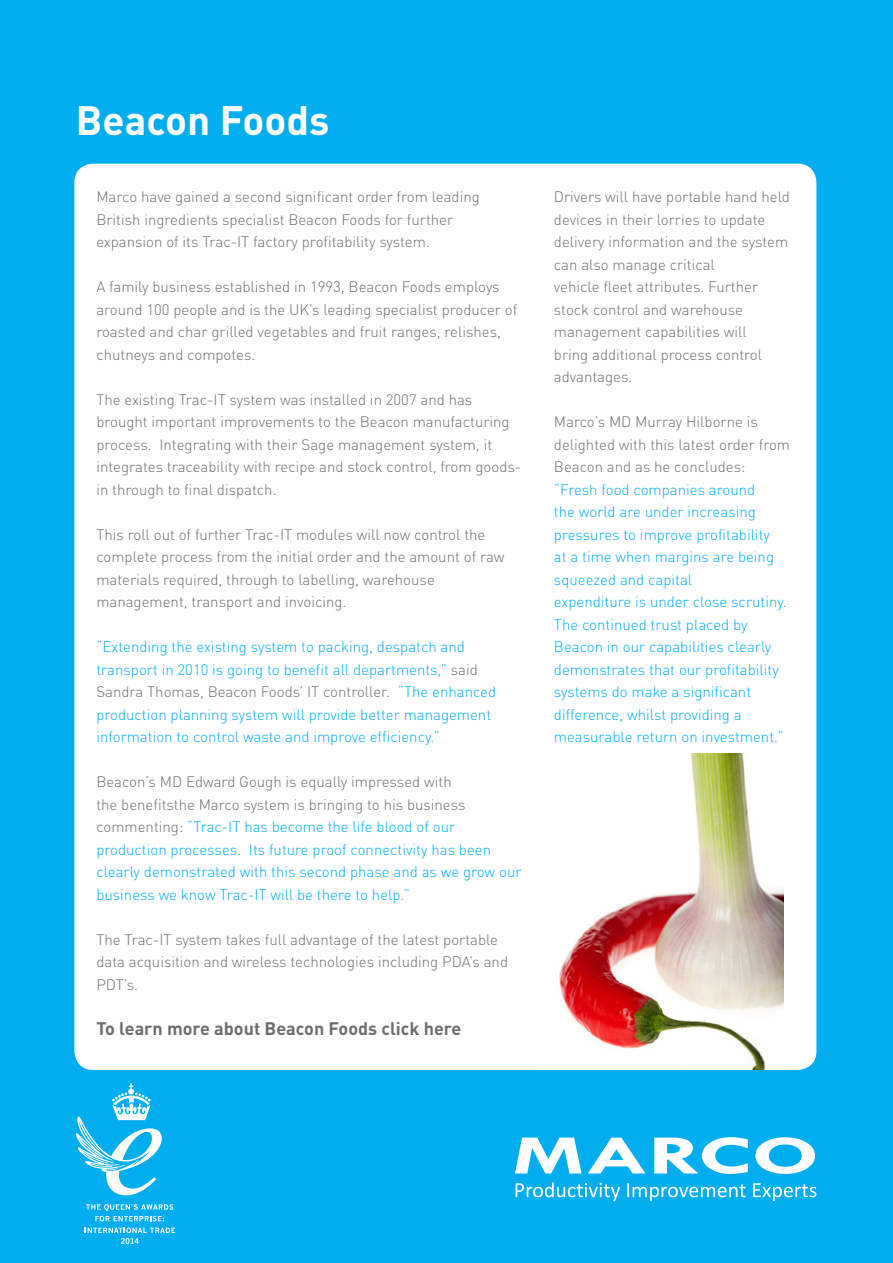
<style>
.page{position:relative;width:893px;height:1263px;background:#00aeef}
.page>*{position:absolute;margin:0;border:0;box-sizing:border-box;transform-origin:0 0}
.t1{font:700 40.5px "DINOT";color:#fff}
.t2{font:700 18px "DINOT";color:#6c6d70}
.t3{font:300 15px/22.5px "DINOT";color:#6c6d70}
.t4{font:300 15px/22.5px "DINOT";color:#00aeef}
.s1{color:#6c6d70}
</style>
<div class="page">
<div style="left:75px;top:164px;width:741px;height:905px;background:#fff;border-radius:18px"></div>
<img style="left:543px;top:754px;width:240px;height:316px">
<svg style="left:76px;top:1083px;width:86px;height:112px"></svg>
<svg style="left:86px;top:1204px;width:87px;height:17px"></svg>
<svg style="left:85px;top:1227px;width:90px;height:17px"></svg>
<p class="t1" style="left:76px;top:94px;width:255px">Beacon Foods</p>
<p class="t3" style="left:96px;top:185px;width:385px">Marco have gained a second significant order from leading<br>British ingredients specialist Beacon Foods for further expansion of its Trac-IT factory profitability system.</p>
<p class="t3" style="left:96px;top:275px;width:422px">A family business established in 1993, Beacon Foods employs around 100 people and is the UK’s leading specialist producer of roasted and char grilled vegetables and fruit ranges, relishes, chutneys and compotes.</p>
<p class="t3" style="left:96px;top:388px;width:426px">The existing Trac-IT system was installed in 2007 and has brought important improvements to the Beacon manufacturing process. Integrating with their Sage management system, it integrates traceability with recipe and stock control, from goods&shy;in through to final dispatch.</p>
<p class="t3" style="left:96px;top:523px;width:391px">This roll out of further Trac-IT modules will now control the</p>
<p class="t3" style="left:96px;top:545px;width:410px">complete process from the initial order and the amount of raw</p>
<p class="t3" style="left:96px;top:568px;width:340px">materials required, through to labelling, warehouse management, transport and invoicing.</p>
<p class="t4" style="left:96px;top:635px;width:401px">“Extending the existing system to packing, despatch and transport in 2010 is going to benefit all departments,” <span class="s1">said Sandra Thomas, Beacon Foods’ IT controller.</span> “The enhanced production planning system will provide better management information to control waste and improve efficiency.”</p>
<p class="t4" style="left:96px;top:770px;width:427px"><span class="s1">Beacon’s MD Edward Gough is equally impressed with<br>the benefitsthe Marco system is bringing to his business commenting:</span> “Trac-IT has become the life blood of our production processes. Its future proof connectivity has been clearly demonstrated with this second phase and as we grow our business we know Trac-IT will be there to help.”</p>
<p class="t3" style="left:96px;top:928px;width:413px">The Trac-IT system takes full advantage of the latest portable data acquisition and wireless technologies including PDA’s and<br>PDT’s.</p>
<p class="t2" style="left:96px;top:1016px;width:367px">To learn more about Beacon Foods click here</p>
<p class="t3" style="left:554px;top:185px;width:238px">Drivers will have portable hand held devices in their lorries to update delivery information and the system can also manage critical<br>vehicle fleet attributes. Further stock control and warehouse management capabilities will<br>bring additional process control advantages.</p>
<p class="t3" style="left:554px;top:410px;width:238px">Marco’s MD Murray Hilborne is delighted with this latest order from<br>Beacon and as he concludes:</p>
<p class="t4" style="left:554px;top:478px;width:222px">“Fresh food companies around the world are under increasing pressures to improve profitability at a time when margins are being squeezed and capital</p>
<p class="t4" style="left:554px;top:590px;width:234px">expenditure is under close scrutiny.<br>The continued trust placed by Beacon in our capabilities clearly demonstrates that our profitability systems do make a significant difference, whilst providing a measurable return on investment.”</p>
</div>
